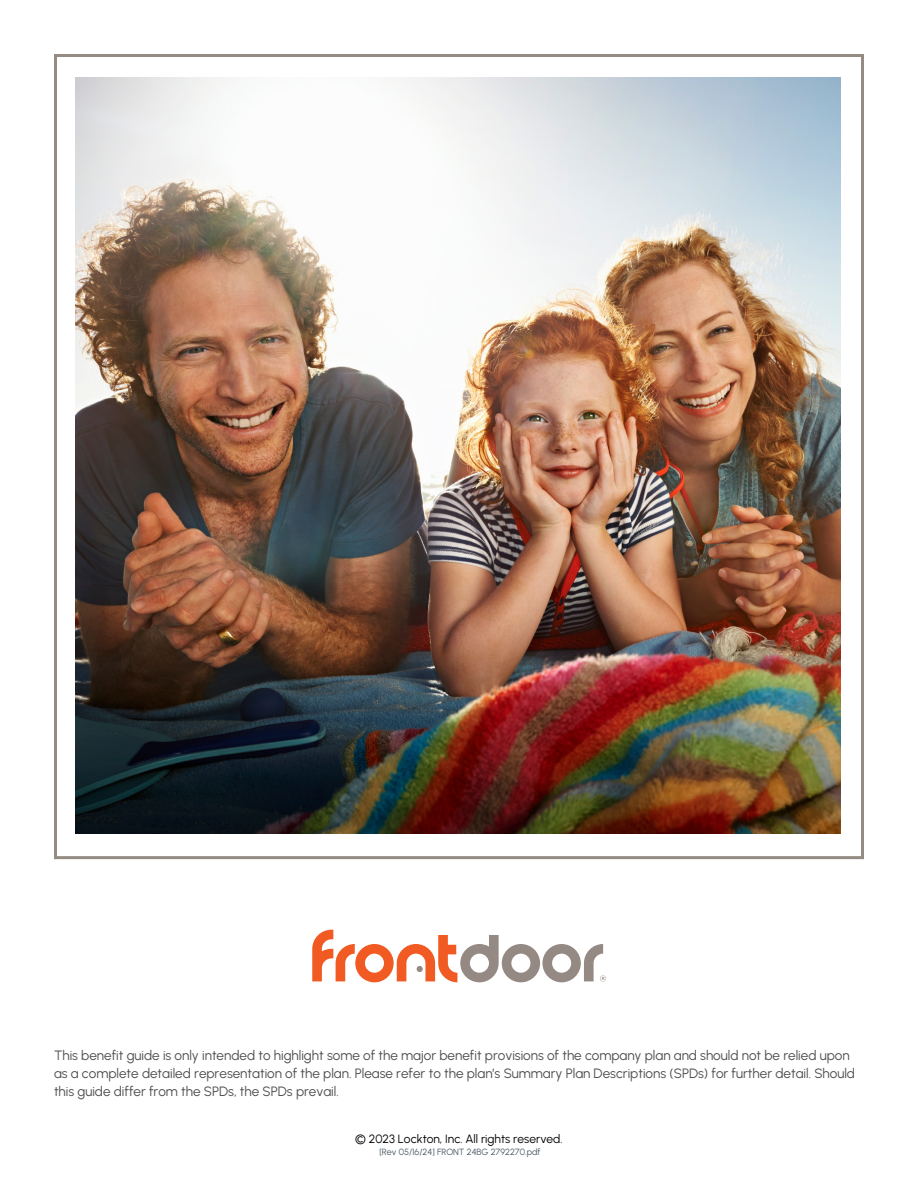
<style>
.page{position:relative;width:918px;height:1188px;background:#fff}
.page>*{position:absolute;margin:0;border:0;box-sizing:border-box;transform-origin:0 0}
.t1{font:13.5px/18px "Urbanist";color:#4d4d4f}
.t2{font:12px "Urbanist";color:#000}
.t3{font:9px "Urbanist";color:#485865}
</style>
<div class="page">
<img style="left:75px;top:77px;width:765px;height:757px">
<svg style="left:312px;top:930px;width:294px;height:52px"></svg>
<p class="t1" style="left:54px;top:1046px;width:803px">This benefit guide is only intended to highlight some of the major benefit provisions of the company plan and should not be relied upon as a complete detailed representation of the plan. Please refer to the plan’s Summary Plan Descriptions (SPDs) for further detail. Should this guide differ from the SPDs, the SPDs prevail.</p>
<p class="t2" style="left:355px;top:1131px;width:209px">© 2023 Lockton, Inc. All rights reserved.</p>
<p class="t3" style="left:380px;top:1146px;width:163px">[Rev 05/16/24] FRONT 24BG 2792270.pdf</p>
</div>
